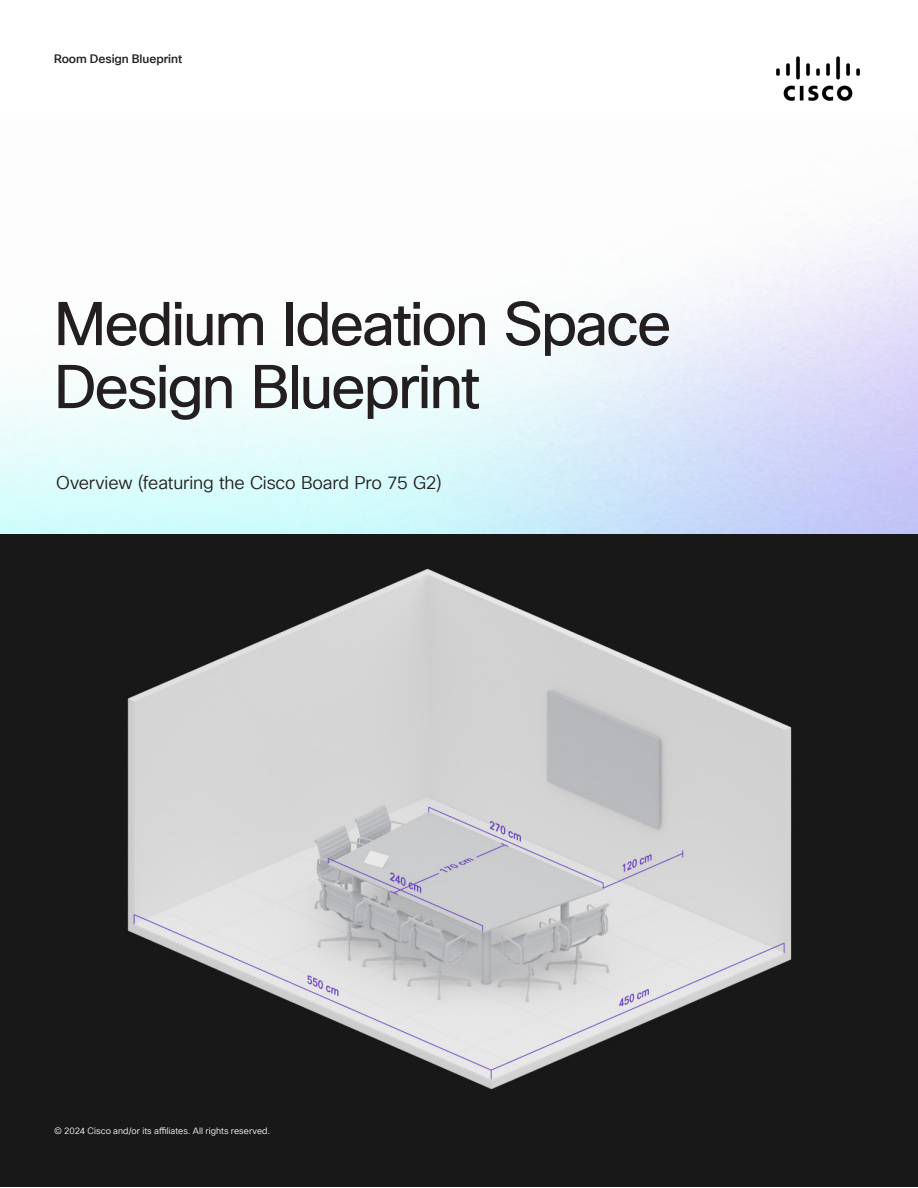
<style>
.page{position:relative;width:918px;height:1188px;background:#fff}
.page>*{position:absolute;margin:0;border:0;box-sizing:border-box;transform-origin:0 0}
.H2_Headline{font:60px/63px "Cisco Sans TT";letter-spacing:-.04em;color:#231f20}
.H5_Lead-in{font:18px "Cisco Sans TT Light";letter-spacing:-.01em;color:#231f20}
.t1{font:500 12px "Cisco Sans TT";letter-spacing:-.005em;color:#231f20}
.t2{font:9px "Cisco Sans TT Light";letter-spacing:.005em;color:#fff}
</style>
<div class="page">
<div style="left:1px;top:533px;width:917px;height:654px;background:#181818"></div>
<img style="left:776px;top:56px;width:84px;height:45px">
<img style="left:127px;top:569px;width:665px;height:520px">
<h3 class="t1" style="left:54px;top:51px;width:130px">Room Design Blueprint</h3>
<p class="H2_Headline" style="left:54px;top:294px;width:619px">Medium Ideation Space<br>Design Blueprint</p>
<p class="H5_Lead-in" style="left:56px;top:471px;width:387px">Overview (featuring the Cisco Board Pro 75 G2)</p>
<p class="t2" style="left:54px;top:1125px;width:218px">© 2024 Cisco and/or its affiliates. All rights reserved.</p>
</div>
